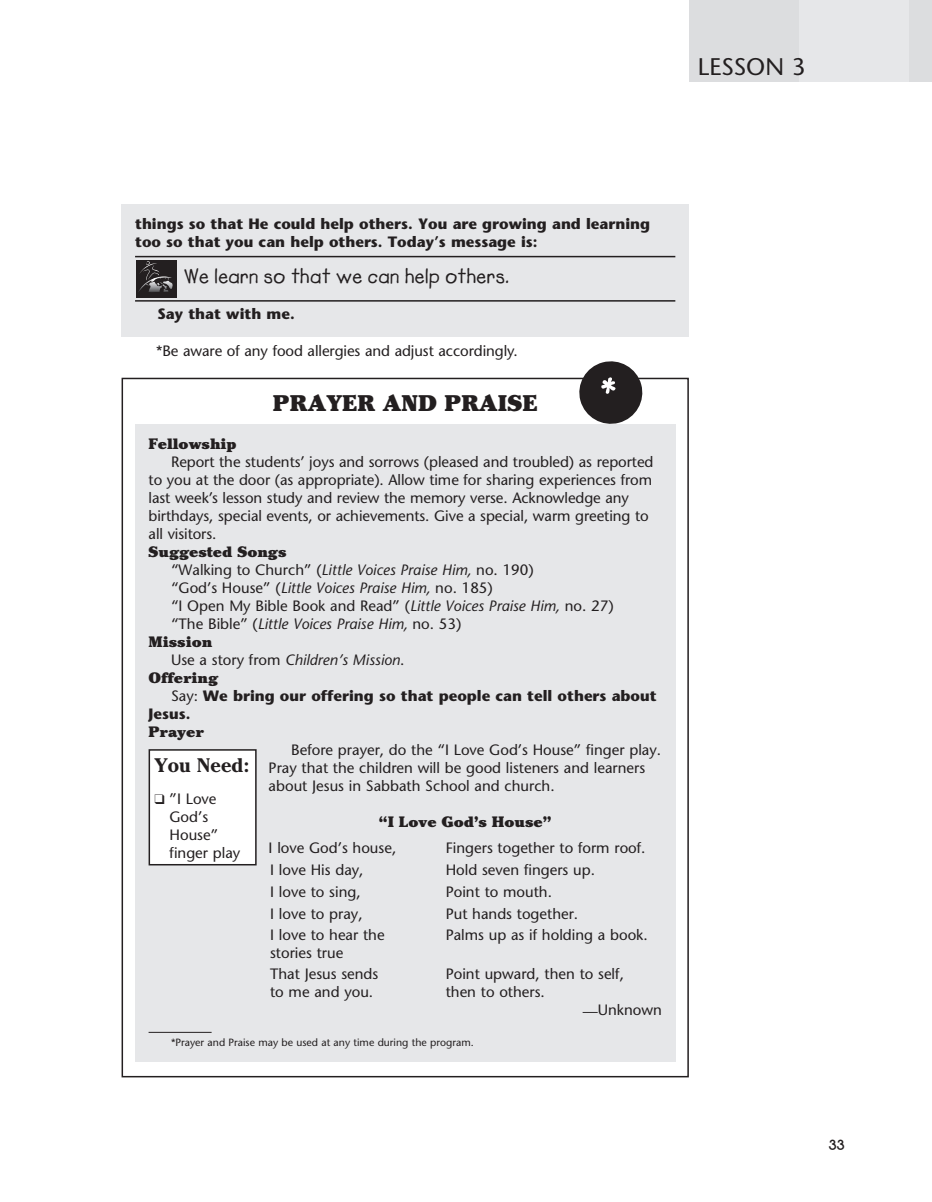
<style>
.page{position:relative;width:932px;height:1202px;background:#fff}
.page>*{position:absolute;margin:0;border:0;box-sizing:border-box;transform-origin:0 0}
.t1{font:24px "Stone Sans";color:#231f20}
.Readiness{font:900 22.5px "Cheltenham";color:#231f20}
.Power_Point{font:21px "Lemonade ICG Bold";letter-spacing:.015em;color:#231f20}
.Untitled{font:700 19.5px "Cheltenham";color:#231f20}
.Untitled-2{font:15px/18px "Stone Sans";letter-spacing:-.005em;color:#231f20}
.FingerPlay_Items{font:15px "Stone Sans";color:#231f20}
.t2{font:700 15px/18px "Stone Sans";color:#231f20}
.t3{font:italic 15px "Stone Sans";color:#231f20}
.P_P_Breaker{font:900 15px "Cheltenham";color:#231f20}
.t4{font:700 15px "New Garden";color:#231f20}
.Footnotes{font:10.5px "Stone Sans";color:#231f20}
.s1{font-style:italic}
.s2{font-style:normal}
.s3{font-weight:400}
</style>
<div class="page">
<div style="left:689px;top:0;width:110px;height:81px;background:#dcdddf"></div>
<div style="left:799px;top:0;width:110px;height:81px;background:#e6e7e9"></div>
<div style="left:909px;top:0;width:23px;height:81px;background:#dcdddf"></div>
<div style="left:122px;top:204px;width:566px;height:132px;background:#e6e7e9"></div>
<hr style="left:135px;top:256px;width:540px;height:1px;background:#231f20">
<hr style="left:135px;top:300px;width:540px;height:2px;background:#231f20">
<div style="left:136px;top:260px;width:41px;height:37px;background:#231f20"></div>
<svg style="left:138px;top:261px;width:35px;height:31px"></svg>
<div style="left:135px;top:424px;width:540px;height:637px;background:#e6e7e9"></div>
<hr style="left:148px;top:1032px;width:64px;height:1px;background:#231f20">
<div style="left:149px;top:750px;width:107px;height:114px;background:#fff"></div>
<div style="left:148px;top:749px;width:108px;height:116px;border:2px solid #231f20"></div>
<svg style="left:572px;top:361px;width:77px;height:63px"></svg>
<p class="t1" style="left:698px;top:52px;width:109px">LESSON 3</p>
<p class="t2" style="left:135px;top:215px;width:516px">things so that He could help others. You are growing and learning too so that you can help others. Today’s message is:</p>
<p class="Power_Point" style="left:184px;top:263px;width:326px">We learn so that we can help others.</p>
<p class="t2" style="left:158px;top:305px;width:139px">Say that with me.</p>
<p class="Untitled-2" style="left:156px;top:342px;width:363px">*Be aware of any food allergies and adjust accordingly.</p>
<p class="Readiness" style="left:273px;top:389px;width:266px">PRAYER AND PRAISE</p>
<p class="P_P_Breaker" style="left:148px;top:435px;width:90px">Fellowship</p>
<p class="Untitled-2" style="left:148px;top:453px;width:506px;text-indent:22px">Report the students’ joys and sorrows (pleased and troubled) as reported to you at the door (as appropriate). Allow time for sharing experiences from last week’s lesson study and review the memory verse. Acknowledge any birthdays, special events, or achievements. Give a special, warm greeting to all visitors.</p>
<p class="P_P_Breaker" style="left:148px;top:543px;width:139px">Suggested Songs</p>
<p class="Untitled-2" style="left:171px;top:561px;width:364px">“Walking to Church” (<span class="s1">Little Voices Praise Him,</span> no. 190)</p>
<p class="t3" style="left:171px;top:579px;width:323px"><span class="s2">“God’s House” (</span>Little Voices Praise Him, <span class="s2">no. 185)</span></p>
<p class="Untitled-2" style="left:171px;top:597px;width:444px">“I Open My Bible Book and Read” (<span class="s1">Little Voices Praise Him,</span> no. 27)</p>
<p class="t3" style="left:171px;top:615px;width:292px"><span class="s2">“The Bible” (</span>Little Voices Praise Him, <span class="s2">no. 53)</span></p>
<p class="P_P_Breaker" style="left:148px;top:633px;width:65px">Mission</p>
<p class="t3" style="left:171px;top:651px;width:235px"><span class="s2">Use a story from</span> Children’s Mission<span class="s2">.</span></p>
<p class="P_P_Breaker" style="left:148px;top:669px;width:71px">Offering</p>
<p class="t2" style="left:148px;top:687px;width:509px;text-indent:22px"><span class="s3">Say:</span> We bring our offering so that people can tell others about<br>Jesus.</p>
<p class="P_P_Breaker" style="left:148px;top:723px;width:57px">Prayer</p>
<p class="Untitled-2" style="left:268px;top:741px;width:394px;text-indent:22px">Before prayer, do the “I Love God’s House” finger play.<br>Pray that the children will be good listeners and learners about Jesus in Sabbath School and church.</p>
<p class="P_P_Breaker" style="left:379px;top:813px;width:174px">“I Love God’s House”</p>
<p class="FingerPlay_Items" style="left:268px;top:839px;width:129px">I love God’s house,</p>
<p class="FingerPlay_Items" style="left:446px;top:839px;width:201px">Fingers together to form roof.</p>
<p class="FingerPlay_Items" style="left:270px;top:861px;width:95px">I love His day,</p>
<p class="FingerPlay_Items" style="left:446px;top:861px;width:151px">Hold seven fingers up.</p>
<p class="FingerPlay_Items" style="left:270px;top:882px;width:92px">I love to sing,</p>
<p class="FingerPlay_Items" style="left:446px;top:882px;width:108px">Point to mouth.</p>
<p class="FingerPlay_Items" style="left:270px;top:904px;width:94px">I love to pray,</p>
<p class="FingerPlay_Items" style="left:446px;top:904px;width:134px">Put hands together.</p>
<p class="FingerPlay_Items" style="left:270px;top:926px;width:116px">I love to hear the</p>
<p class="FingerPlay_Items" style="left:446px;top:926px;width:203px">Palms up as if holding a book.</p>
<p class="FingerPlay_Items" style="left:270px;top:943px;width:75px">stories true</p>
<p class="FingerPlay_Items" style="left:270px;top:965px;width:110px">That Jesus sends</p>
<p class="FingerPlay_Items" style="left:446px;top:965px;width:180px">Point upward, then to self,</p>
<p class="FingerPlay_Items" style="left:270px;top:982px;width:105px">to me and you.</p>
<p class="FingerPlay_Items" style="left:446px;top:982px;width:101px">then to others.</p>
<p class="Untitled-2" style="left:582px;top:1000px;width:81px">—Unknown</p>
<p class="Footnotes" style="left:171px;top:1036px;width:304px">*Prayer and Praise may be used at any time during the program.</p>
<p class="Untitled" style="left:154px;top:753px;width:96px">You Need:</p>
<p class="Untitled-2" style="left:169px;top:789px;width:72px;text-indent:-15px">❑ ”I Love<br>God’s<br>House” finger play</p>
<p class="t4" style="left:828px;top:1136px;width:18px">33</p>
</div>
